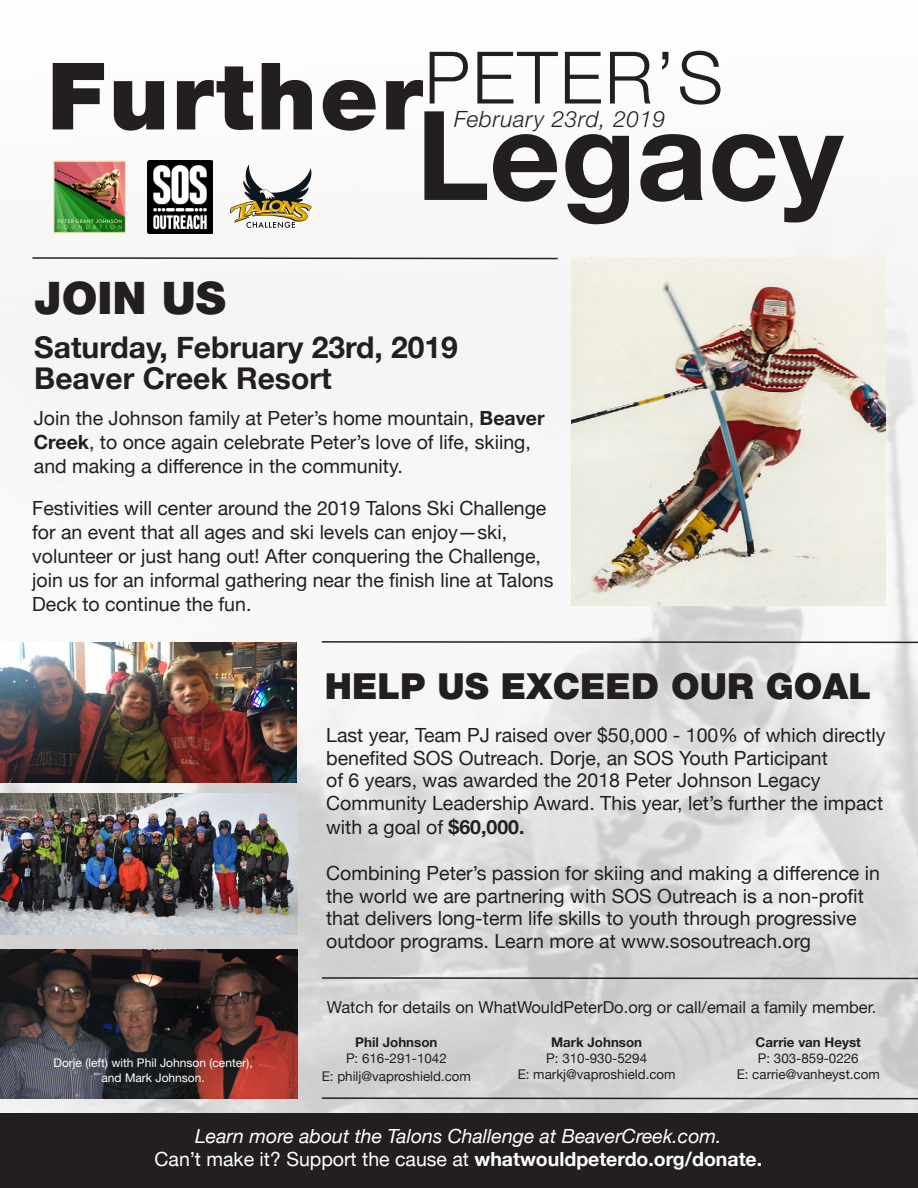
<style>
.page{position:relative;width:918px;height:1188px;background:#fff}
.page>*{position:absolute;margin:0;border:0;box-sizing:border-box;transform-origin:0 0}
.t1{font:700 124.05px "Helvetica Neue LT Std";color:#231f20}
.t2{font:900 93px "Helvetica Neue LT Std";letter-spacing:.03em;color:#231f20}
.t3{font:300 72.3px "Helvetica Neue LT Std";letter-spacing:.03em;color:#231f20}
.t4{font:900 45px "Helvetica Neue LT Std";color:#231f20}
.t5{font:900 36px "Helvetica Neue LT Std";color:#231f20}
.t6{font:700 30px "Helvetica Neue";color:#231f20}
.t7{font:italic 300 22.5px "Helvetica Neue LT Std";letter-spacing:.03em;color:#231f20}
.t8{font:19.5px/24px "Helvetica Neue";color:#231f20}
.t9{font:19.5px "Helvetica Neue";color:#fff}
.t10{font:italic 19.5px "Helvetica Neue";color:#fff}
.t11{font:16.5px "Helvetica Neue";color:#231f20}
.t12{font:13.35px "Helvetica Neue";color:#231f20}
.t13{font:700 13.35px "Helvetica Neue";color:#231f20}
.t14{font:12px/14.4px "Helvetica Neue LT Std";color:#fff;text-align:center}
.s1{font-weight:700}
</style>
<div class="page">
<img style="left:0;top:160px;width:918px;height:953px">
<div style="left:0;top:1113px;width:918px;height:75px;background:#231f20"></div>
<img style="left:0;top:643px;width:297px;height:139px">
<svg style="left:230px;top:164px;width:82px;height:64px"></svg>
<img style="left:53px;top:161px;width:73px;height:72px">
<img style="left:148px;top:161px;width:65px;height:72px">
<img style="left:0;top:794px;width:297px;height:140px">
<img style="left:571px;top:257px;width:315px;height:349px">
<img style="left:0;top:950px;width:297px;height:148px">
<svg style="left:31px;top:256px;width:528px;height:4px"></svg>
<svg style="left:320px;top:640px;width:598px;height:4px"></svg>
<svg style="left:320px;top:976px;width:598px;height:4px;background:#939292"></svg>
<svg style="left:320px;top:1097px;width:598px;height:3px;background:#7d7b7b"></svg>
<p class="t3" style="left:424px;top:34px;width:300px">PETER’S</p>
<p class="t2" style="left:47px;top:41px;width:377px">Further</p>
<p class="t7" style="left:454px;top:106px;width:213px">February 23rd, 2019</p>
<p class="t1" style="left:416px;top:79px;width:429px">Legacy</p>
<p class="t4" style="left:34px;top:271px;width:193px">JOIN US</p>
<p class="t6" style="left:34px;top:324px;width:425px">Saturday, February 23rd, 2019</p>
<p class="t6" style="left:34px;top:355px;width:299px">Beaver Creek Resort</p>
<p class="t8" style="left:34px;top:407px;width:512px">Join the Johnson family at Peter’s home mountain, <span class="s1">Beaver<br>Creek</span>, to once again celebrate Peter’s love of life, skiing, and making a difference in the community.</p>
<p class="t8" style="left:32px;top:497px;width:523px">Festivities will center around the 2019 Talons Ski Challenge for an event that all ages and ski levels can enjoy—ski, volunteer or just hang out! After conquering the Challenge, join us for an informal gathering near the finish line at Talons Deck to continue the fun.</p>
<p class="t5" style="left:325px;top:665px;width:548px">HELP US EXCEED OUR GOAL</p>
<p class="t8" style="left:326px;top:725px;width:561px;line-height:22.8px">Last year, Team PJ raised over $50,000 - 100% of which directly benefited SOS Outreach. Dorje, an SOS Youth Participant<br>of 6 years, was awarded the 2018 Peter Johnson Legacy Community Leadership Award. This year, let’s further the impact with a goal of <span class="s1">$60,000.</span></p>
<p class="t8" style="left:326px;top:863px;width:555px;line-height:22.5px">Combining Peter’s passion for skiing and making a difference in the world we are partnering with SOS Outreach is a non-profit that delivers long-term life skills to youth through progressive outdoor programs. Learn more at www.sosoutreach.org</p>
<p class="t14" style="left:54px;top:1056px;width:201px">Dorje (left) with Phil Johnson (center), and Mark Johnson.</p>
<p class="t11" style="left:327px;top:995px;width:551px">Watch for details on WhatWouldPeterDo.org or call/email a family member.</p>
<p class="t13" style="left:355px;top:1032px;width:84px">Phil Johnson</p>
<p class="t12" style="left:346px;top:1049px;width:102px">P: 616-291-1042</p>
<p class="t12" style="left:322px;top:1067px;width:151px">E: philj@vaproshield.com</p>
<p class="t13" style="left:551px;top:1032px;width:93px">Mark Johnson</p>
<p class="t12" style="left:546px;top:1049px;width:102px">P: 310-930-5294</p>
<p class="t12" style="left:518px;top:1065px;width:160px">E: markj@vaproshield.com</p>
<p class="t13" style="left:756px;top:1032px;width:107px">Carrie van Heyst</p>
<p class="t12" style="left:758px;top:1049px;width:102px">P: 303-859-0226</p>
<p class="t12" style="left:737px;top:1065px;width:145px">E: carrie@vanheyst.com</p>
<p class="t10" style="left:195px;top:1122px;width:528px">Learn more about the Talons Challenge at BeaverCreek.com.</p>
<p class="t9" style="left:154px;top:1145px;width:609px">Can’t make it? Support the cause at <span class="s1">whatwouldpeterdo.org/donate.</span></p>
</div>
